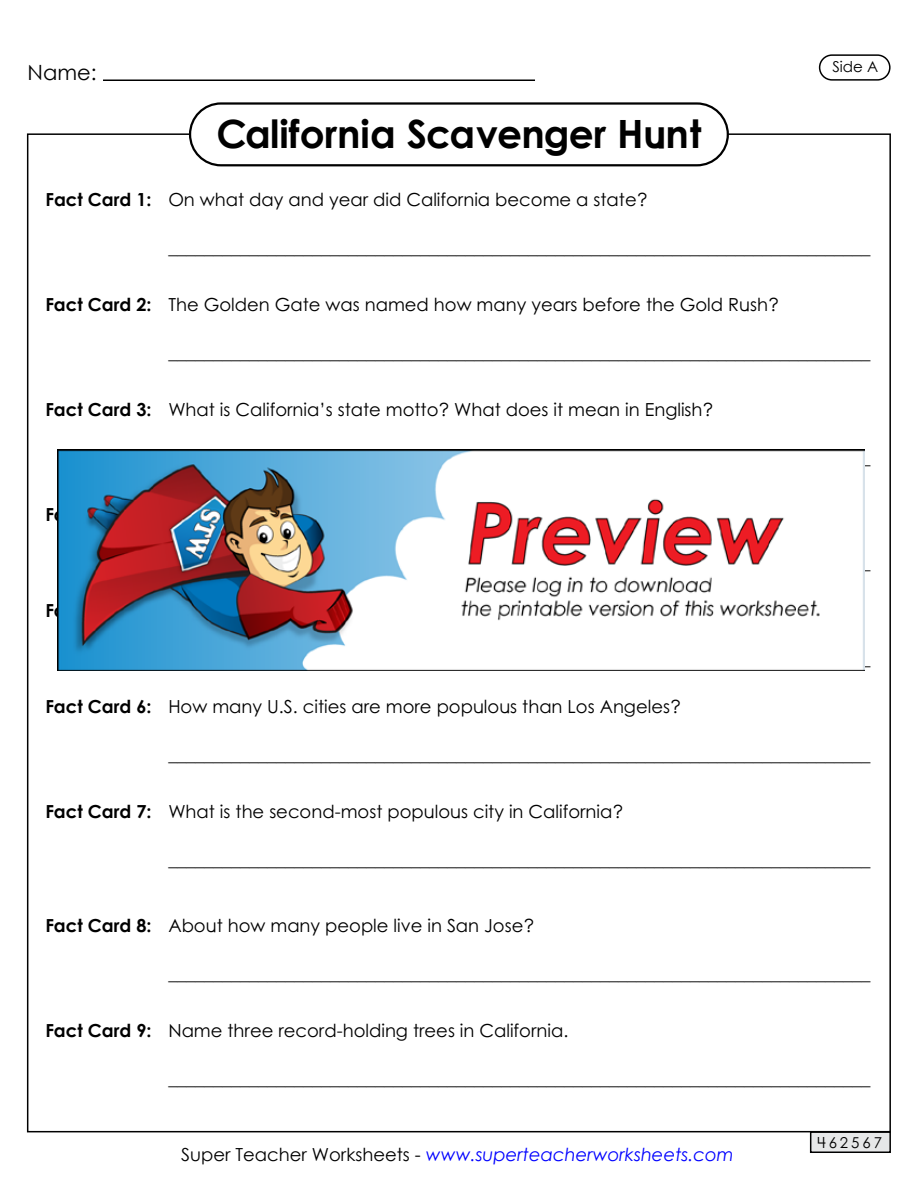
<style>
.page{position:relative;width:918px;height:1188px;background:#fff}
.page>*{position:absolute;margin:0;border:0;box-sizing:border-box;transform-origin:0 0}
.t1{font:700 39px "Century STW4";letter-spacing:-.01em;color:#000}
.t2{font:21px "Century Gothic 2";color:#000}
.t3{font:18px "Century STW4";color:#000}
.t4{font:italic 18px "Century Gothic 2";color:#00f}
.t5{font:15px "Century STW4";letter-spacing:.2em;color:#000}
.t6{font:15px "Century Gothic 2";color:#000}
.s1{font-weight:700}
.s2{font-style:normal;color:#000}
</style>
<div class="page">
<hr style="left:103px;top:80px;width:432px;height:1px;background:#000">
<div style="left:819px;top:54px;width:72px;height:27px;border:2px solid #000;border-radius:12px"></div>
<div style="left:189px;top:102px;width:540px;height:64px;border:2px solid #000;border-radius:31px"></div>
<div style="left:811px;top:1132px;width:79px;height:20px;background:#e6e7e8"></div>
<div style="left:810px;top:1131px;width:81px;height:22px;border:2px solid #000"></div>
<img style="left:57px;top:450px;width:808px;height:220px">
<p class="t2" style="left:28px;top:58px;width:71px">Name:</p>
<h1 class="t1" style="left:216px;top:104px;width:487px">California Scavenger Hunt</h1>
<p class="t3" style="left:45px;top:187px;width:603px"><span class="s1">Fact Card 1:</span> On what day and year did California become a state?</p>
<p class="t6" style="left:832px;top:56px;width:47px">Side A</p>
<p class="t3" style="left:168px;top:235px;width:703px">______________________________________________________________________________</p>
<p class="t3" style="left:45px;top:292px;width:735px"><span class="s1">Fact Card 2:</span> The Golden Gate was named how many years before the Gold Rush?</p>
<p class="t3" style="left:168px;top:340px;width:703px">______________________________________________________________________________</p>
<p class="t3" style="left:45px;top:397px;width:669px"><span class="s1">Fact Card 3:</span> What is California’s state motto? What does it mean in English?</p>
<p class="t3" style="left:45px;top:694px;width:637px"><span class="s1">Fact Card 6:</span> How many U.S. cities are more populous than Los Angeles?</p>
<p class="t3" style="left:168px;top:742px;width:703px">______________________________________________________________________________</p>
<p class="t3" style="left:45px;top:799px;width:579px"><span class="s1">Fact Card 7:</span> What is the second-most populous city in California?</p>
<p class="t3" style="left:168px;top:847px;width:703px">______________________________________________________________________________</p>
<p class="t3" style="left:45px;top:913px;width:490px"><span class="s1">Fact Card 8:</span> About how many people live in San Jose?</p>
<p class="t3" style="left:168px;top:961px;width:704px">______________________________________________________________________________</p>
<p class="t3" style="left:45px;top:1018px;width:525px"><span class="s1">Fact Card 9:</span> Name three record-holding trees in California.</p>
<p class="t3" style="left:168px;top:1066px;width:704px">______________________________________________________________________________</p>
<p class="t4" style="left:181px;top:1142px;width:554px"><span class="s2">Super Teacher Worksheets -</span> www.superteacherworksheets.com</p>
<p class="t5" style="left:817px;top:1132px;width:66px">462567</p>
</div>
